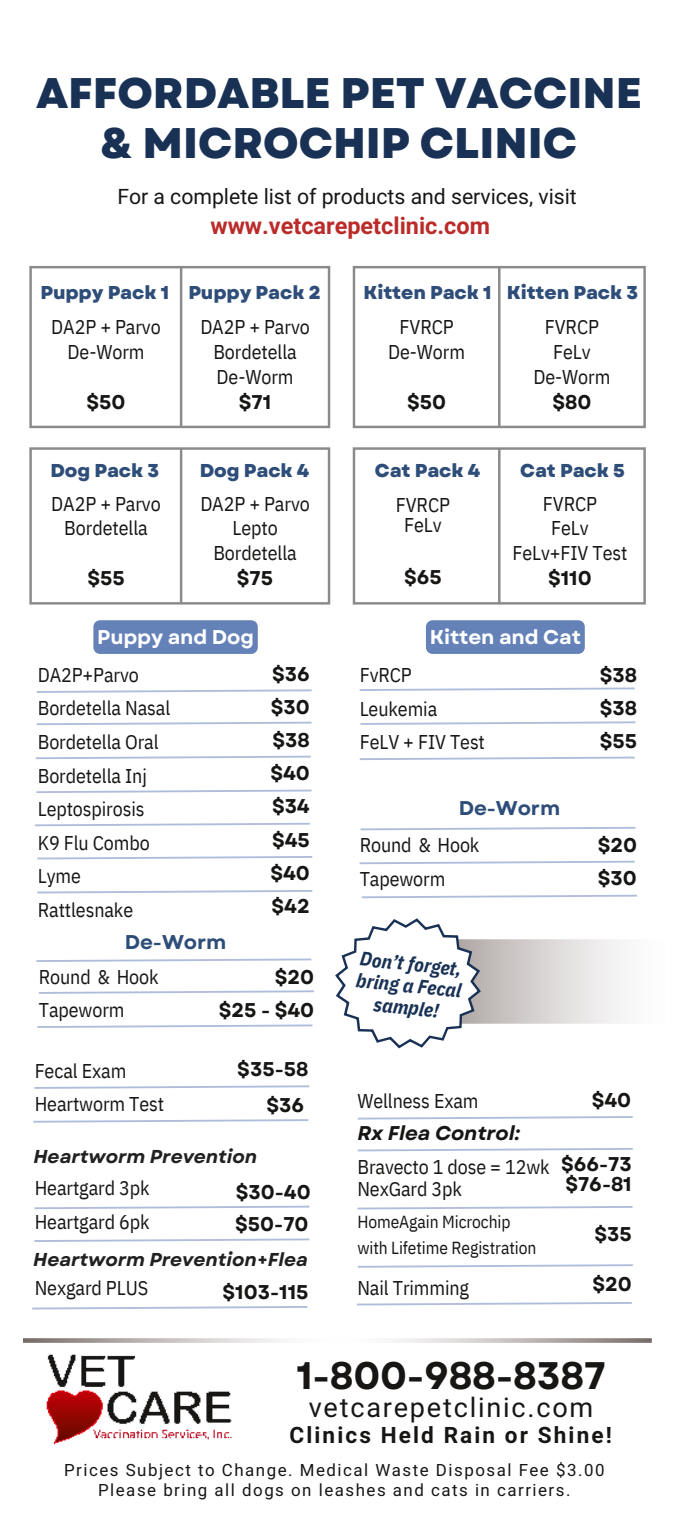
<style>
.page{position:relative;width:685px;height:1530px;background:#fff}
.page>*{position:absolute;margin:0;border:0;box-sizing:border-box;transform-origin:0 0}
.t1{font:800 42.75px/50.5px "Garet";color:#183154;text-align:center}
.t2{font:700 38.25px "Garet";letter-spacing:-.005em;color:#171615}
.t3{font:27px "Araboto";letter-spacing:.065em;color:#171615}
.t4{font:700 23.5px "Araboto";color:#ba2b29}
.t5{font:700 22.5px "Araboto";letter-spacing:.095em;color:#171615}
.t6{font:21.25px "Araboto";color:#171615}
.t7{font:20px/33.5px "IBM Plex Sans Cond";letter-spacing:-.005em;color:#171615}
.t8{font:700 20px/33.2px "Garet";letter-spacing:-.005em;color:#171615}
.t9{font:700 20px "Garet";letter-spacing:-.005em;color:#2e4e79}
.t10{font:italic 700 20px "Garet";letter-spacing:-.005em;color:#171615}
.t11{font:700 20px "Garet";letter-spacing:-.005em;color:#fff}
.t12{font:700 20px "Garet";letter-spacing:-.005em;color:#fefefe}
.t13{font:italic 700 19.5px/22px "IBM Plex Sans Cond";color:#183154;text-align:center}
.t14{font:italic 700 18.75px "Garet";letter-spacing:-.005em;color:#212121}
.t15{font:800 18.5px "Garet";letter-spacing:-.005em;color:#2e4e79}
.t16{font:17.5px "IBM Plex Sans Cond";letter-spacing:-.005em;color:#171615}
.t17{font:17px/19.8px "Araboto";letter-spacing:.09em;color:#171615;text-align:center}
</style>
<div class="page">
<img style="left:23px;top:1338px;width:629px;height:107px">
<img style="left:480px;top:939px;width:141px;height:85px">
<svg style="left:29px;top:266px;width:301px;height:162px"></svg>
<svg style="left:29px;top:447px;width:301px;height:158px"></svg>
<svg style="left:335px;top:918px;width:145px;height:130px"></svg>
<svg style="left:352px;top:266px;width:293px;height:162px"></svg>
<svg style="left:352px;top:447px;width:293px;height:158px"></svg>
<svg style="left:93px;top:620px;width:165px;height:34px"></svg>
<div style="left:426px;top:620px;width:158px;height:34px;background:#6481b8"></div>
<svg style="left:36px;top:689px;width:276px;height:4px"></svg>
<svg style="left:36px;top:721px;width:276px;height:4px"></svg>
<svg style="left:35px;top:755px;width:276px;height:5px"></svg>
<svg style="left:36px;top:789px;width:276px;height:4px"></svg>
<svg style="left:34px;top:823px;width:276px;height:4px"></svg>
<svg style="left:37px;top:856px;width:276px;height:4px"></svg>
<svg style="left:37px;top:890px;width:276px;height:4px"></svg>
<svg style="left:359px;top:687px;width:276px;height:4px"></svg>
<svg style="left:360px;top:721px;width:276px;height:4px"></svg>
<svg style="left:359px;top:757px;width:276px;height:3px"></svg>
<svg style="left:36px;top:958px;width:276px;height:4px"></svg>
<svg style="left:39px;top:990px;width:275px;height:4px"></svg>
<svg style="left:360px;top:827px;width:276px;height:3px"></svg>
<svg style="left:359px;top:860px;width:276px;height:5px"></svg>
<svg style="left:362px;top:895px;width:275px;height:4px"></svg>
<svg style="left:37px;top:1024px;width:276px;height:4px"></svg>
<svg style="left:34px;top:1085px;width:276px;height:4px"></svg>
<svg style="left:33px;top:1119px;width:276px;height:4px"></svg>
<svg style="left:34px;top:1205px;width:276px;height:5px"></svg>
<svg style="left:34px;top:1238px;width:276px;height:4px"></svg>
<svg style="left:32px;top:1306px;width:276px;height:4px"></svg>
<svg style="left:357px;top:1116px;width:276px;height:4px"></svg>
<svg style="left:357px;top:1148px;width:276px;height:4px"></svg>
<svg style="left:357px;top:1264px;width:276px;height:4px"></svg>
<svg style="left:356px;top:1302px;width:276px;height:4px"></svg>
<svg style="left:357px;top:1206px;width:276px;height:4px"></svg>
<p class="t1" style="left:36px;top:68px;width:607px">AFFORDABLE PET VACCINE &amp; MICROCHIP CLINIC</p>
<p class="t6" style="left:117px;top:184px;width:461px">For a complete list of products and services, visit</p>
<p class="t4" style="left:210px;top:212px;width:281px">www.vetcarepetclinic.com</p>
<h6 class="t15" style="left:40px;top:279px;width:130px">Puppy Pack 1</h6>
<p class="t7" style="left:51px;top:310px;width:111px">DA2P + Parvo</p>
<p class="t7" style="left:68px;top:335px;width:78px">De-Worm</p>
<p class="t8" style="left:87px;top:385px;width:40px">$50</p>
<p class="t15" style="left:188px;top:279px;width:134px">Puppy Pack 2</p>
<p class="t15" style="left:363px;top:279px;width:130px">Kitten Pack 1</p>
<p class="t15" style="left:506px;top:279px;width:133px">Kitten Pack 3</p>
<p class="t7" style="left:200px;top:314px;width:111px;line-height:25px;text-align:center">DA2P + Parvo<br>Bordetella</p>
<p class="t7" style="left:216px;top:360px;width:78px">De-Worm</p>
<p class="t8" style="left:239px;top:385px;width:34px">$71</p>
<p class="t7" style="left:399px;top:310px;width:56px">FVRCP</p>
<h6 class="t7" style="left:388px;top:335px;width:78px">De-Worm</h6>
<h6 class="t8" style="left:407px;top:385px;width:40px">$50</h6>
<p class="t7" style="left:544px;top:310px;width:56px">FVRCP</p>
<h6 class="t7" style="left:553px;top:335px;width:39px">FeLv</h6>
<h6 class="t7" style="left:533px;top:360px;width:78px">De-Worm</h6>
<p class="t8" style="left:552px;top:385px;width:40px">$80</p>
<p class="t15" style="left:50px;top:457px;width:110px">Dog Pack 3</p>
<p class="t15" style="left:200px;top:457px;width:111px">Dog Pack 4</p>
<p class="t15" style="left:374px;top:457px;width:107px">Cat Pack 4</p>
<p class="t15" style="left:520px;top:457px;width:106px">Cat Pack 5</p>
<h6 class="t7" style="left:51px;top:491px;width:111px;line-height:25px;text-align:center">DA2P + Parvo<br>Bordetella</h6>
<p class="t8" style="left:87px;top:562px;width:39px">$55</p>
<p class="t7" style="left:200px;top:491px;width:111px;line-height:25px;text-align:center">DA2P + Parvo<br>Lepto</p>
<h6 class="t7" style="left:213px;top:536px;width:85px">Bordetella</h6>
<h6 class="t8" style="left:237px;top:562px;width:38px">$75</h6>
<p class="t12" style="left:97px;top:622px;width:158px">Puppy and Dog</p>
<p class="t7" style="left:395px;top:495px;width:56px;line-height:20px;text-align:center">FVRCP<br>FeLv</p>
<p class="t8" style="left:404px;top:560px;width:39px">$65</p>
<p class="t7" style="left:542px;top:486px;width:56px">FVRCP</p>
<p class="t7" style="left:551px;top:511px;width:39px">FeLv</p>
<h6 class="t7" style="left:512px;top:536px;width:116px">FeLv+FIV Test</h6>
<h6 class="t8" style="left:548px;top:562px;width:45px">$110</h6>
<h6 class="t11" style="left:429px;top:622px;width:153px">Kitten and Cat</h6>
<h6 class="t7" style="left:38px;top:658px;width:134px">DA2P+Parvo<br>Bordetella Nasal<br>Bordetella Oral<br>Bordetella Inj<br>Leptospirosis</h6>
<h6 class="t7" style="left:38px;top:826px;width:113px">K9 Flu Combo<br>Lyme</h6>
<p class="t7" style="left:38px;top:893px;width:97px">Rattlesnake</p>
<h6 class="t9" style="left:125px;top:927px;width:103px">De-Worm</h6>
<h6 class="t8" style="left:270px;top:657px;width:41px;text-align:justify">$36 $30 $38 $40 $34 $45 $40 $42</h6>
<h6 class="t8" style="left:599px;top:658px;width:39px;text-align:justify">$38 $38 $55</h6>
<p class="t7" style="left:359px;top:658px;width:54px">FvRCP</p>
<h6 class="t7" style="left:359px;top:692px;width:79px">Leukemia</h6>
<p class="t7" style="left:359px;top:725px;width:127px">FeLV + FIV Test</p>
<p class="t9" style="left:458px;top:794px;width:103px">De-Worm</p>
<p class="t8" style="left:597px;top:828px;width:41px">$20 $30</p>
<p class="t7" style="left:359px;top:828px;width:121px">Round &amp; Hook<br>Tapeworm</p>
<h6 class="t7" style="left:39px;top:960px;width:121px">Round &amp; Hook<br>Tapeworm</h6>
<p class="t7" style="left:35px;top:1053px;width:93px">Fecal Exam</p>
<h6 class="t7" style="left:35px;top:1087px;width:131px">Heartworm Test</h6>
<p class="t8" style="left:219px;top:960px;width:97px;text-align:right">$20<br>$25 - $40</p>
<h6 class="t8" style="left:237px;top:1053px;width:73px">$35-58</h6>
<h6 class="t8" style="left:266px;top:1088px;width:39px">$36</h6>
<h2 class="t14" style="left:33px;top:1143px;width:225px">Heartworm Prevention</h2>
<h6 class="t7" style="left:35px;top:1171px;width:116px">Heartgard 3pk</h6>
<p class="t7" style="left:35px;top:1204px;width:116px">Heartgard 6pk</p>
<h6 class="t8" style="left:236px;top:1176px;width:77px">$30-40</h6>
<h6 class="t8" style="left:235px;top:1208px;width:75px">$50-70</h6>
<p class="t14" style="left:33px;top:1245px;width:276px">Heartworm Prevention+Flea</p>
<h6 class="t7" style="left:35px;top:1271px;width:115px">Nexgard PLUS</h6>
<h6 class="t8" style="left:222px;top:1276px;width:88px">$103-115</h6>
<h6 class="t13" style="left:359px;top:947px;width:107px;rotate:6deg">Don’t forget, bring a Fecal sample!</h6>
<p class="t7" style="left:357px;top:1083px;width:123px">Wellness Exam</p>
<p class="t10" style="left:357px;top:1118px;width:164px">Rx Flea Control:</p>
<h6 class="t7" style="left:357px;top:1150px;width:194px">Bravecto 1 dose = 12wk</h6>
<h6 class="t7" style="left:357px;top:1172px;width:106px">NexGard 3pk</h6>
<p class="t16" style="left:357px;top:1210px;width:155px">HomeAgain Microchip</p>
<h6 class="t16" style="left:357px;top:1236px;width:180px">with Lifetime Registration</h6>
<p class="t7" style="left:357px;top:1271px;width:113px">Nail Trimming</p>
<p class="t8" style="left:591px;top:1084px;width:41px">$40</p>
<p class="t8" style="left:561px;top:1155px;width:72px;line-height:20px">$66-73 $76-81</p>
<p class="t8" style="left:594px;top:1218px;width:39px">$35</p>
<p class="t8" style="left:592px;top:1267px;width:41px">$20</p>
<p class="t2" style="left:296px;top:1348px;width:311px">1-800-988-8387</p>
<h3 class="t3" style="left:308px;top:1391px;width:286px">vetcarepetclinic.com</h3>
<h4 class="t5" style="left:289px;top:1422px;width:324px">Clinics Held Rain or Shine!</h4>
<h6 class="t17" style="left:64px;top:1461px;width:541px">Prices Subject to Change. Medical Waste Disposal Fee $3.00<br>Please bring all dogs on leashes and cats in carriers.</h6>
</div>
